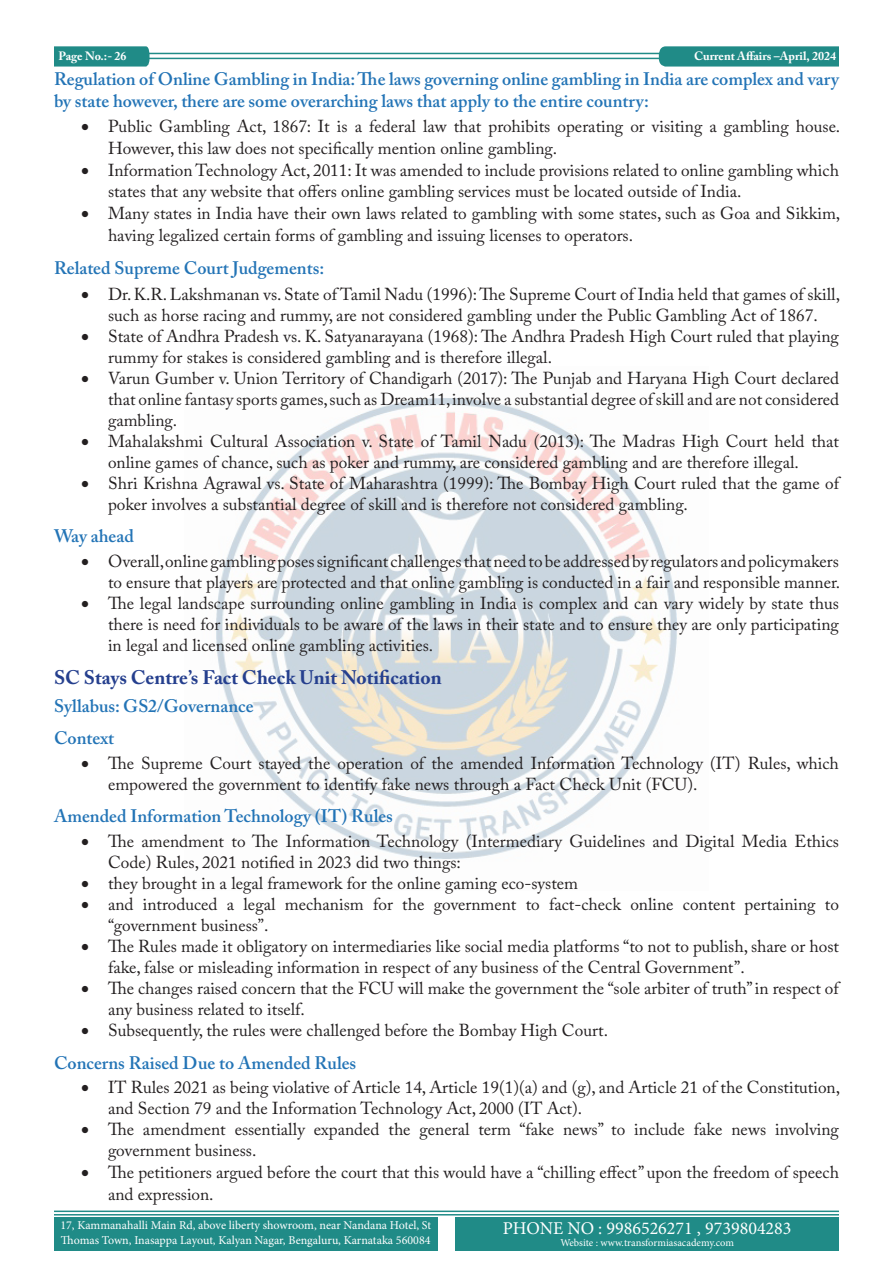
<style>
.page{position:relative;width:893px;height:1263px;background:#fff}
.page>*{position:absolute;margin:0;border:0;box-sizing:border-box;transform-origin:0 0}
.Main_Heading{font:700 19.5px "Adobe Caslon Pro";color:#253f8e}
.Sub_heading{font:600 18px/21.6px "Adobe Caslon Pro";color:#2374b6}
.t1{font:18px "Minion Pro";color:#fff}
.t2{font:17.25px/21px "Adobe Caslon Pro";color:#231f20}
.t3{font:12px/14.4px "Minion Pro";letter-spacing:-.005em;color:#fff}
.t4{font:700 12px "Adobe Caslon Pro";color:#fff}
.t5{font:10.5px "Minion Pro";color:#fff}
</style>
<div class="page">
<hr style="left:148px;top:53px;width:691px;height:1px;background:#208b87">
<hr style="left:148px;top:58px;width:690px;height:1px;background:#208b87">
<svg style="left:54px;top:46px;width:96px;height:21px;background:#2a908c"></svg>
<svg style="left:659px;top:46px;width:180px;height:21px;background:#29908c"></svg>
<hr style="left:54px;top:1210px;width:785px;height:2px;background:#208b87">
<hr style="left:54px;top:1214px;width:785px;height:1px;background:#208b87">
<div style="left:54px;top:1217px;width:383px;height:34px;background:#208b87"></div>
<div style="left:455px;top:1217px;width:384px;height:34px;background:#208b87"></div>
<img style="left:216px;top:398px;width:461px;height:461px">
<p class="t4" style="left:59px;top:49px;width:70px">Page No.:- 26</p>
<p class="t4" style="left:694px;top:49px;width:143px">Current Affairs –April, 2024</p>
<p class="Sub_heading" style="left:54px;top:68px;width:786px">Regulation of Online Gambling in India: The laws governing online gambling in India are complex and vary by state however, there are some overarching laws that apply to the entire country:</p>
<p class="t2" style="left:108px;top:115px;width:734px;line-height:21.8px;text-indent:-27px">• Public Gambling Act, 1867: It is a federal law that prohibits operating or visiting a gambling house.<br>However, this law does not specifically mention online gambling.</p>
<p class="t2" style="left:108px;top:159px;width:732px;line-height:21.8px;text-indent:-27px">• Information Technology Act, 2011: It was amended to include provisions related to online gambling which states that any website that offers online gambling services must be located outside of India.</p>
<p class="t2" style="left:108px;top:202px;width:734px;line-height:21.8px;text-indent:-27px">• Many states in India have their own laws related to gambling with some states, such as Goa and Sikkim, having legalized certain forms of gambling and issuing licenses to operators.</p>
<p class="Sub_heading" style="left:54px;top:257px;width:272px">Related Supreme Court Judgements:</p>
<p class="t2" style="left:81px;top:283px;width:761px;text-align:center">• Dr. K.R. Lakshmanan vs. State of Tamil Nadu (1996): The Supreme Court of India held that games of skill, such as horse racing and rummy, are not considered gambling under the Public Gambling Act of 1867.</p>
<p class="t2" style="left:108px;top:325px;width:732px;text-indent:-27px">• State of Andhra Pradesh vs. K. Satyanarayana (1968): The Andhra Pradesh High Court ruled that playing rummy for stakes is considered gambling and is therefore illegal.</p>
<p class="t2" style="left:108px;top:367px;width:733px;text-align:justify;text-indent:-27px">• Varun Gumber v. Union Territory of Chandigarh (2017): The Punjab and Haryana High Court declared that online fantasy sports games, such as Dream11, involve a substantial degree of skill and are not considered gambling.</p>
<p class="t2" style="left:108px;top:430px;width:732px;text-indent:-27px">• Mahalakshmi Cultural Association v. State of Tamil Nadu (2013): The Madras High Court held that online games of chance, such as poker and rummy, are considered gambling and are therefore illegal.</p>
<p class="t2" style="left:108px;top:472px;width:733px;text-indent:-27px">• Shri Krishna Agrawal vs. State of Maharashtra (1999): The Bombay High Court ruled that the game of poker involves a substantial degree of skill and is therefore not considered gambling.</p>
<p class="Sub_heading" style="left:54px;top:525px;width:81px">Way ahead</p>
<p class="t2" style="left:81px;top:550px;width:761px;text-align:right">• Overall, online gambling poses significant challenges that need to be addressed by regulators and policymakers to ensure that players are protected and that online gambling is conducted in a fair and responsible manner.</p>
<p class="t2" style="left:108px;top:592px;width:732px;text-align:justify;text-indent:-27px">• The legal landscape surrounding online gambling in India is complex and can vary widely by state thus there is need for individuals to be aware of the laws in their state and to ensure they are only participating in legal and licensed online gambling activities.</p>
<p class="Main_Heading" style="left:54px;top:666px;width:389px">SC Stays Centre’s Fact Check Unit Notification</p>
<p class="Sub_heading" style="left:54px;top:695px;width:201px">Syllabus: GS2/Governance</p>
<p class="Sub_heading" style="left:54px;top:727px;width:62px">Context</p>
<p class="t2" style="left:108px;top:752px;width:732px;text-indent:-27px">• The Supreme Court stayed the operation of the amended Information Technology (IT) Rules, which empowered the government to identify fake news through a Fact Check Unit (FCU).</p>
<p class="Sub_heading" style="left:54px;top:805px;width:340px">Amended Information Technology (IT) Rules</p>
<p class="t2" style="left:108px;top:830px;width:732px;text-indent:-27px">• The amendment to The Information Technology (Intermediary Guidelines and Digital Media Ethics<br>Code) Rules, 2021 notified in 2023 did two things:</p>
<p class="t2" style="left:81px;top:872px;width:499px">• they brought in a legal framework for the online gaming eco-system</p>
<p class="t2" style="left:108px;top:893px;width:733px;text-indent:-27px">• and introduced a legal mechanism for the government to fact-check online content pertaining to “government business”.</p>
<p class="t2" style="left:108px;top:935px;width:732px;text-indent:-27px">• The Rules made it obligatory on intermediaries like social media platforms “to not to publish, share or host fake, false or misleading information in respect of any business of the Central Government”.</p>
<p class="t2" style="left:108px;top:977px;width:732px;text-indent:-27px">• The changes raised concern that the FCU will make the government the “sole arbiter of truth” in respect of any business related to itself.</p>
<p class="t2" style="left:81px;top:1019px;width:529px">• Subsequently, the rules were challenged before the Bombay High Court.</p>
<p class="Sub_heading" style="left:54px;top:1051px;width:304px">Concerns Raised Due to Amended Rules</p>
<p class="t2" style="left:108px;top:1077px;width:734px;text-indent:-27px">• IT Rules 2021 as being violative of Article 14, Article 19(1)(a) and (g), and Article 21 of the Constitution, and Section 79 and the Information Technology Act, 2000 (IT Act).</p>
<p class="t2" style="left:108px;top:1119px;width:732px;text-indent:-27px">• The amendment essentially expanded the general term “fake news” to include fake news involving government business.</p>
<p class="t2" style="left:108px;top:1161px;width:732px;line-height:21.8px;text-indent:-27px">• The petitioners argued before the court that this would have a “chilling effect” upon the freedom of speech and expression.</p>
<p class="t3" style="left:60px;top:1218px;width:372px">17, Kammanahalli Main Rd, above liberty showroom, near Nandana Hotel, St<br>Thomas Town, Inasappa Layout, Kalyan Nagar, Bengaluru, Karnataka 560084</p>
<p class="t1" style="left:503px;top:1216px;width:290px">PHONE NO : 9986526271 , 9739804283</p>
<p class="t5" style="left:560px;top:1236px;width:175px">Website : www.transformiasacademy.com</p>
</div>
